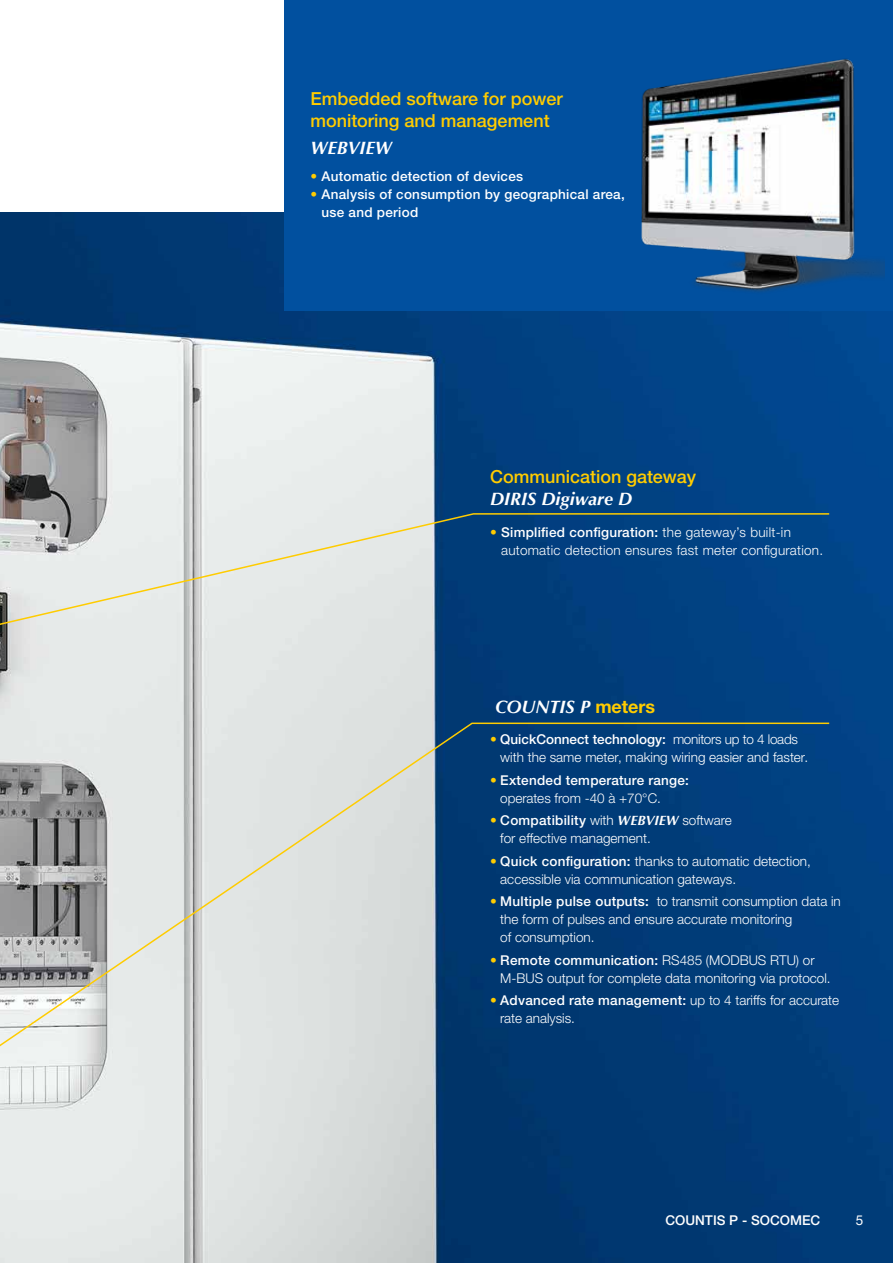
<style>
.page{position:relative;width:893px;height:1263px;background:#fff}
.page>*{position:absolute;margin:0;border:0;box-sizing:border-box;transform-origin:0 0}
.t1{font:500 18px/22.5px "Helvetica Neue LTW1 G";color:#fc0}
.t2{font:italic 700 18px "Optima LT Std";color:#fff}
.t3{font:300 13.5px/18px "Helvetica Neue LTW1 G";color:#fff}
.t4{font:500 13.5px/18px "Helvetica Neue LTW1 G";letter-spacing:.02em;color:#fff}
.t5{font:300 13.5px/18px "Helvetica Neue LTW1 G";letter-spacing:.02em;color:#fff}
.t6{font:500 13.5px "Helvetica Neue LTW1 G";color:#fff}
.t7{font:13.5px "Helvetica Neue LT Com";color:#fff}
.s1{font-weight:300;color:#fc0}
.s2{color:#fc0}
.s3{font-weight:500}
.s4{font-family:"Helvetica Neue LTW1 G";font-style:normal;color:#fc0}
.s5{font-weight:300}
.s6{font-family:"Optima LT Std";font-weight:700;font-style:italic}
</style>
<div class="page">
<img style="left:0;top:213px;width:893px;height:1050px">
<svg style="left:0;top:512px;width:831px;height:120px;background:#7795b1"></svg>
<svg style="left:0;top:722px;width:831px;height:365px;background:#6f8ca7"></svg>
<div style="left:285px;top:0;width:608px;height:310px;background:#01509f"></div>
<img style="left:641px;top:58px;width:243px;height:234px">
<h1 class="t1" style="left:310px;top:87px;width:254px">Embedded software for power monitoring and management</h1>
<h1 class="t2" style="left:310px;top:138px;width:83px">WEBVIEW</h1>
<p class="t4" style="left:310px;top:168px;width:214px"><span class="s1">•</span> Automatic detection of devices</p>
<p class="t4" style="left:321px;top:186px;width:305px;text-indent:-11px"><span class="s1">•</span> Analysis of consumption by geographical area, use and period</p>
<h1 class="t1" style="left:490px;top:465px;width:208px">Communication gateway</h1>
<h1 class="t2" style="left:490px;top:489px;width:144px">DIRIS Digiware D</h1>
<p class="t5" style="left:501px;top:523px;width:324px;text-indent:-11px"><span class="s2">•</span> <span class="s3">Simplified configuration:</span> the gateway’s built-in automatic detection ensures fast meter configuration.</p>
<h1 class="t2" style="left:495px;top:696px;width:162px">COUNTIS P <span class="s4">meters</span></h1>
<p class="t3" style="left:500px;top:730px;width:309px;text-indent:-10px"><span class="s2">•</span> <span class="s3">QuickConnect technology:</span> monitors up to 4 loads with the same meter, making wiring easier and faster.</p>
<p class="t4" style="left:500px;top:771px;width:190px;text-indent:-10px"><span class="s1">•</span> Extended temperature range: <span class="s5">operates from -40 à +70°C.</span></p>
<p class="t3" style="left:500px;top:811px;width:233px;text-indent:-10px"><span class="s2">•</span> <span class="s3">Compatibility</span> with <span class="s6">WEBVIEW</span> software for effective management.</p>
<p class="t3" style="left:500px;top:852px;width:312px;text-indent:-10px"><span class="s2">•</span> <span class="s3">Quick configuration:</span> thanks to automatic detection, accessible via communication gateways.</p>
<p class="t3" style="left:500px;top:892px;width:342px;text-indent:-10px"><span class="s2">•</span> <span class="s3">Multiple pulse outputs:</span> to transmit consumption data in the form of pulses and ensure accurate monitoring<br>of consumption.</p>
<p class="t3" style="left:500px;top:951px;width:332px;text-indent:-10px"><span class="s2">•</span> <span class="s3">Remote communication:</span> RS485 (MODBUS RTU) or<br>M-BUS output for complete data monitoring via protocol.</p>
<p class="t3" style="left:500px;top:991px;width:340px;text-indent:-10px"><span class="s2">•</span> <span class="s3">Advanced rate management:</span> up to 4 tariffs for accurate rate analysis.</p>
<p class="t6" style="left:665px;top:1212px;width:156px">COUNTIS P - SOCOMEC</p>
<p class="t7" style="left:856px;top:1211px;width:9px">5</p>
</div>
